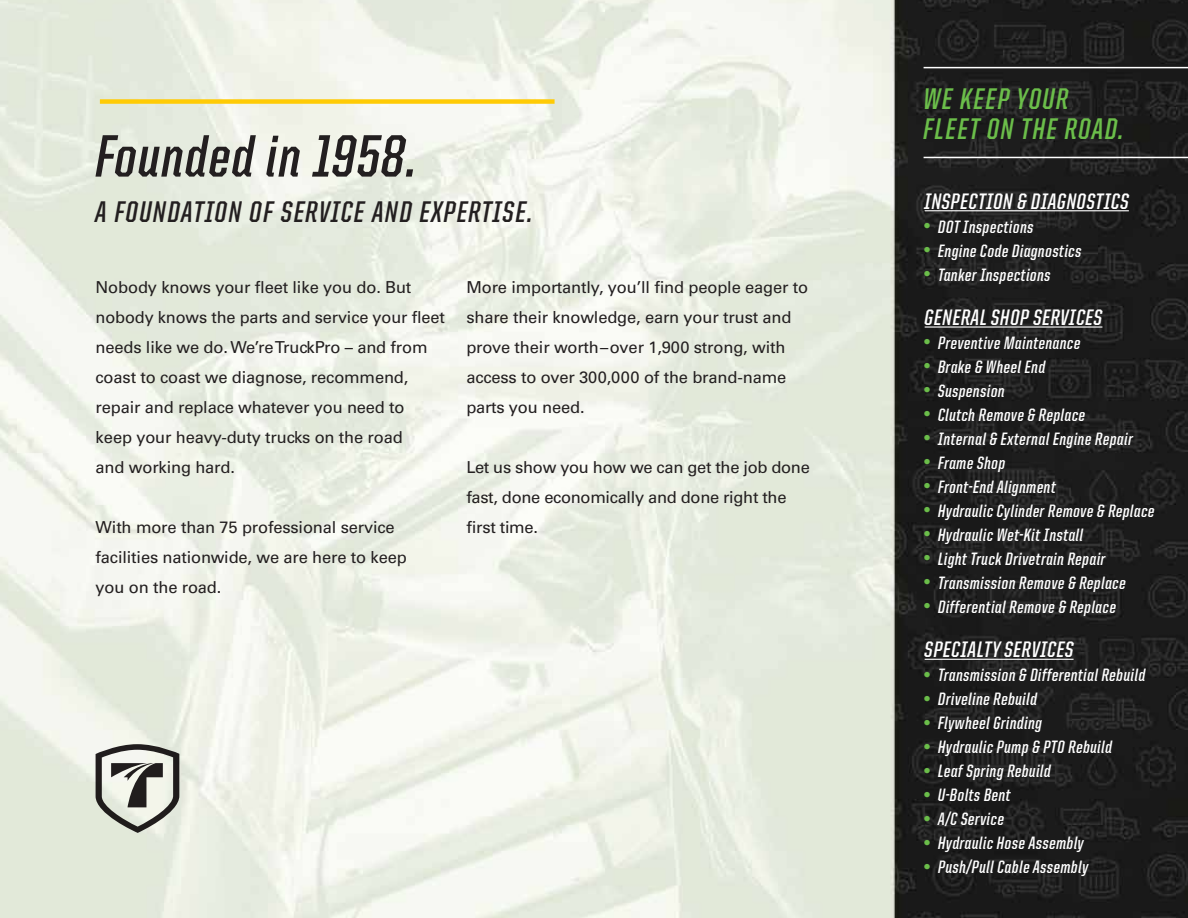
<style>
.page{position:relative;width:1188px;height:918px;background:#fff}
.page>*{position:absolute;margin:0;border:0;box-sizing:border-box;transform-origin:0 0}
.t1{font:700 60px "United Italic Cond";letter-spacing:.02em;color:#231f20}
.t2{font:700 30px "United Italic Cond";letter-spacing:.045em;color:#231f20}
.t3{font:700 30px/30px "United Italic Cond";letter-spacing:.05em;color:#6bbe4a}
.t4{font:700 22.5px "United Italic Cond";letter-spacing:.025em;color:#fff}
.t5{font:700 18px "United Italic Cond";letter-spacing:.025em;color:#fff}
.t6{font:16.5px/30px "Univers LT Std";letter-spacing:-.01em;color:#231f20}
.s1{font-family:"Univers LT Std";font-weight:400;font-size:15px;color:#6bbe4a}
</style>
<div class="page">
<img style="left:0;top:0;width:1188px;height:918px">
<hr style="left:925px;top:210px;width:204px;height:1px;background:#fff">
<hr style="left:925px;top:326px;width:177px;height:2px;background:#fff">
<hr style="left:925px;top:659px;width:149px;height:1px;background:#fff">
<div style="left:100px;top:99px;width:455px;height:5px;background:#ffcb05"></div>
<hr style="left:924px;top:157px;width:264px;height:1px;background:#fff">
<hr style="left:924px;top:67px;width:264px;height:1px;background:#fff">
<svg style="left:96px;top:744px;width:83px;height:89px;background:#a7a8a1"></svg>
<img style="left:1183px;top:237px;width:5px;height:591px">
<h1 class="t1" style="left:96px;top:125px;width:323px">Founded in 1958.</h1>
<h2 class="t2" style="left:96px;top:196px;width:439px">A FOUNDATION OF SERVICE AND EXPERTISE.</h2>
<p class="t6" style="left:96px;top:273px;width:351px">Nobody knows your fleet like you do. But nobody knows the parts and service your fleet needs like we do. We’re TruckPro – and from coast to coast we diagnose, recommend, repair and replace whatever you need to keep your heavy-duty trucks on the road<br>and working hard.</p>
<p class="t6" style="left:96px;top:513px;width:313px">With more than 75 professional service facilities nationwide, we are here to keep you on the road.</p>
<p class="t6" style="left:466px;top:273px;width:343px">More importantly, you’ll find people eager to share their knowledge, earn your trust and prove their worth–over 1,900 strong, with access to over 300,000 of the brand-name parts you need.</p>
<p class="t6" style="left:466px;top:453px;width:345px">Let us show you how we can get the job done fast, done economically and done right the first time.</p>
<h2 class="t3" style="left:924px;top:84px;width:202px">WE KEEP YOUR<br>FLEET ON THE ROAD.</h2>
<h3 class="t4" style="left:925px;top:189px;width:206px">INSPECTION &amp; DIAGNOSTICS</h3>
<p class="t5" style="left:925px;top:217px;width:111px"><span class="s1">•</span> DOT Inspections</p>
<p class="t5" style="left:925px;top:241px;width:158px"><span class="s1">•</span> Engine Code Diagnostics</p>
<p class="t5" style="left:925px;top:265px;width:128px"><span class="s1">•</span> Tanker Inspections</p>
<h3 class="t4" style="left:925px;top:305px;width:179px">GENERAL SHOP SERVICES</h3>
<p class="t5" style="left:925px;top:333px;width:157px"><span class="s1">•</span> Preventive Maintenance</p>
<p class="t5" style="left:925px;top:357px;width:122px"><span class="s1">•</span> Brake &amp; Wheel End</p>
<p class="t5" style="left:925px;top:381px;width:82px"><span class="s1">•</span> Suspension</p>
<p class="t5" style="left:925px;top:405px;width:162px"><span class="s1">•</span> Clutch Remove &amp; Replace</p>
<p class="t5" style="left:925px;top:429px;width:210px"><span class="s1">•</span> Internal &amp; External Engine Repair</p>
<p class="t5" style="left:925px;top:453px;width:82px"><span class="s1">•</span> Frame Shop</p>
<p class="t5" style="left:925px;top:477px;width:133px"><span class="s1">•</span> Front-End Alignment</p>
<p class="t5" style="left:925px;top:501px;width:232px"><span class="s1">•</span> Hydraulic Cylinder Remove &amp; Replace</p>
<p class="t5" style="left:925px;top:525px;width:160px"><span class="s1">•</span> Hydraulic Wet-Kit Install</p>
<p class="t5" style="left:925px;top:549px;width:182px"><span class="s1">•</span> Light Truck Drivetrain Repair</p>
<p class="t5" style="left:925px;top:573px;width:203px"><span class="s1">•</span> Transmission Remove &amp; Replace</p>
<p class="t5" style="left:925px;top:597px;width:193px"><span class="s1">•</span> Differential Remove &amp; Replace</p>
<h3 class="t4" style="left:925px;top:638px;width:150px">SPECIALTY SERVICES</h3>
<p class="t5" style="left:925px;top:666px;width:222px"><span class="s1">•</span> Transmission &amp; Differential Rebuild</p>
<p class="t5" style="left:925px;top:690px;width:114px"><span class="s1">•</span> Driveline Rebuild</p>
<p class="t5" style="left:925px;top:714px;width:119px"><span class="s1">•</span> Flywheel Grinding</p>
<p class="t5" style="left:925px;top:738px;width:189px"><span class="s1">•</span> Hydraulic Pump &amp; PTO Rebuild</p>
<p class="t5" style="left:925px;top:762px;width:128px"><span class="s1">•</span> Leaf Spring Rebuild</p>
<p class="t5" style="left:925px;top:786px;width:88px"><span class="s1">•</span> U-Bolts Bent</p>
<p class="t5" style="left:925px;top:810px;width:81px"><span class="s1">•</span> A/C Service</p>
<p class="t5" style="left:925px;top:834px;width:161px"><span class="s1">•</span> Hydraulic Hose Assembly</p>
<p class="t5" style="left:925px;top:858px;width:165px"><span class="s1">•</span> Push/Pull Cable Assembly</p>
</div>
